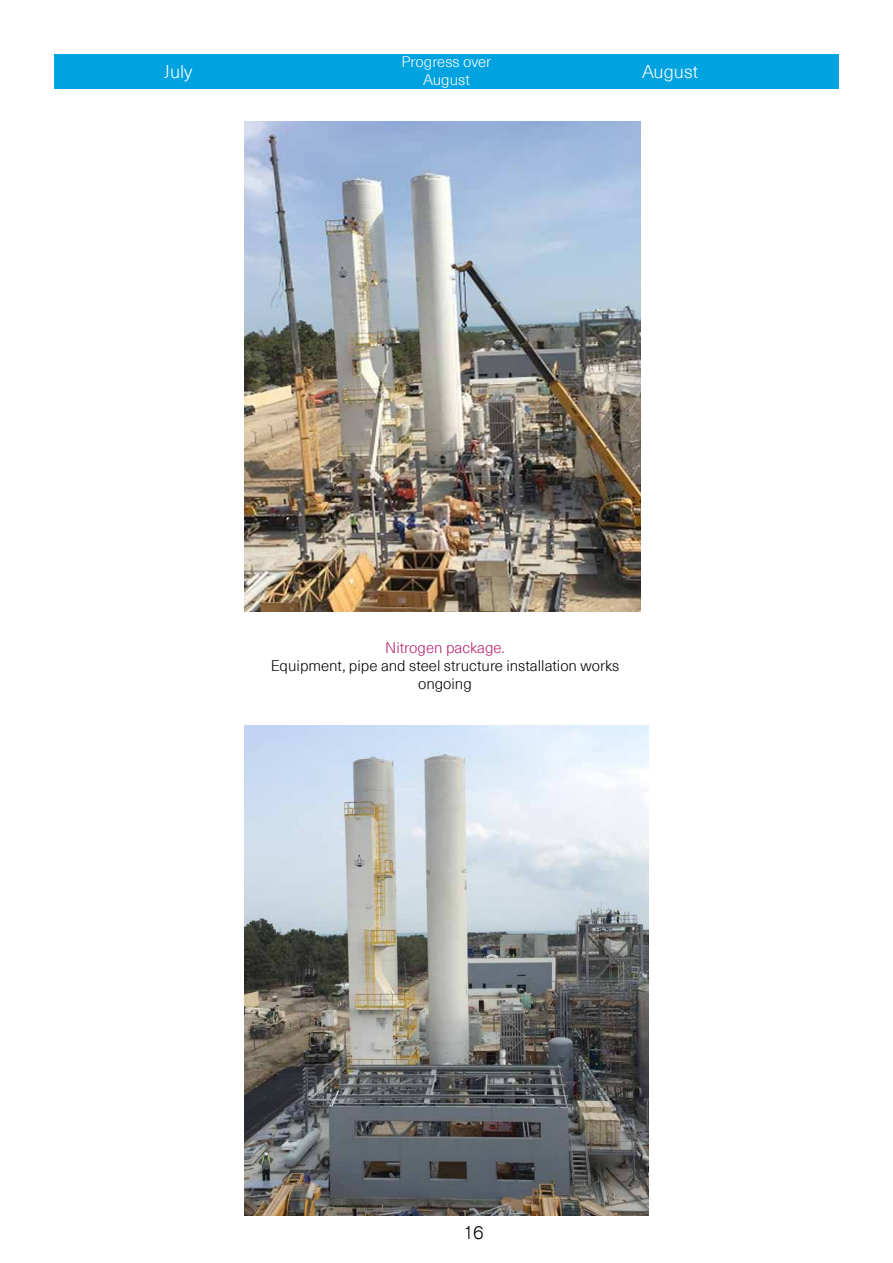
<style>
.page{position:relative;width:893px;height:1263px;background:#fff}
.page>*{position:absolute;margin:0;border:0;box-sizing:border-box;transform-origin:0 0}
.t1{font:300 18px "Neue Haas Unica W1 G";color:#fff}
.t2{font:300 18px "Akzidenz Grotesk";color:#000}
.t3{font:300 15px/18px "Neue Haas Unica W1 G";color:#000;text-align:center}
.t4{font:300 15px/18px "Neue Haas Unica W1 G";color:#fff;text-align:center}
.t5{font:300 15px "Neue Haas Unica W1 G";color:#b51f6b}
</style>
<div class="page">
<div style="left:54px;top:54px;width:785px;height:35px;background:#00a3e0"></div>
<img style="left:244px;top:122px;width:396px;height:489px">
<img style="left:244px;top:725px;width:405px;height:490px">
<p class="t4" style="left:401px;top:52px;width:91px">Progress over<br>August</p>
<p class="t1" style="left:158px;top:58px;width:38px">June</p>
<p class="t1" style="left:654px;top:58px;width:30px">July</p>
<p class="t1" style="left:164px;top:58px;width:30px">July</p>
<p class="t1" style="left:642px;top:58px;width:58px">August</p>
<p class="t5" style="left:385px;top:636px;width:121px">Nitrogen package.</p>
<p class="t3" style="left:271px;top:655px;width:350px">Equipment, pipe and steel structure installation works ongoing</p>
<p class="t2" style="left:463px;top:1222px;width:22px">16</p>
</div>
